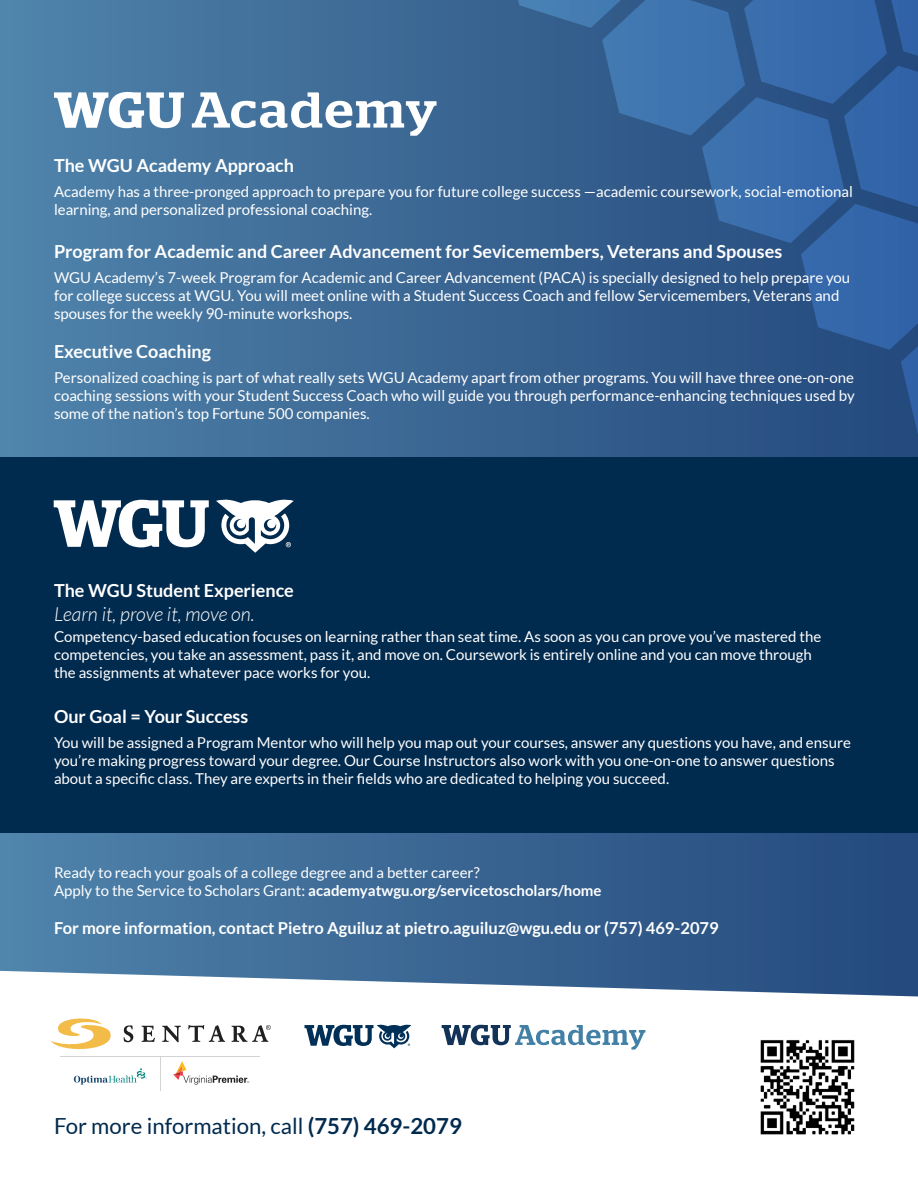
<style>
.page{position:relative;width:918px;height:1188px;background:#fff}
.page>*{position:absolute;margin:0;border:0;box-sizing:border-box;transform-origin:0 0}
.t1{font:22.2px "Lato";color:#002a4e}
.t2{font:italic 300 19.5px "Lato";color:#fff}
.t3{font:700 18px "Lato";color:#fff}
.t4{font:700 16.5px "Lato";color:#fff}
.t5{font:15px/18px "Lato";color:#fff}
.s1{font-weight:700}
</style>
<div class="page">
<div style="left:0;top:0;width:918px;height:1188px;background:linear-gradient(to right,#5083aa,#24487c)"></div>
<svg style="left:502px;top:0;width:416px;height:457px;background:#325e94"></svg>
<div style="left:0;top:457px;width:918px;height:376px;background:#002a4e"></div>
<svg style="left:0;top:971px;width:918px;height:217px"></svg>
<svg style="left:192px;top:92px;width:245px;height:44px"></svg>
<svg style="left:54px;top:92px;width:130px;height:36px"></svg>
<svg style="left:305px;top:1025px;width:106px;height:23px"></svg>
<hr style="left:60px;top:1057px;width:199px;height:1px;background:#d1d3d5">
<hr style="left:160px;top:1057px;width:1px;height:34px;background:#d1d3d5">
<svg style="left:73px;top:1068px;width:74px;height:17px"></svg>
<svg style="left:173px;top:1061px;width:76px;height:24px"></svg>
<svg style="left:162px;top:1026px;width:19px;height:16px"></svg>
<svg style="left:188px;top:1024px;width:37px;height:18px"></svg>
<svg style="left:232px;top:1024px;width:39px;height:18px"></svg>
<svg style="left:51px;top:1015px;width:104px;height:39px"></svg>
<svg style="left:442px;top:1025px;width:203px;height:25px"></svg>
<svg style="left:54px;top:500px;width:155px;height:47px"></svg>
<svg style="left:216px;top:499px;width:78px;height:54px"></svg>
<img style="left:747px;top:1029px;width:115px;height:118px">
<p class="t3" style="left:54px;top:155px;width:241px">The WGU Academy Approach</p>
<p class="t5" style="left:54px;top:182px;width:800px">Academy has a three-pronged approach to prepare you for future college success —academic coursework, social-emotional learning, and personalized professional coaching.</p>
<p class="t3" style="left:54px;top:241px;width:730px">Program for Academic and Career Advancement for Sevicemembers, Veterans and Spouses</p>
<p class="t5" style="left:54px;top:268px;width:798px">WGU Academy’s 7-week Program for Academic and Career Advancement (PACA) is specially designed to help prepare you for college success at WGU. You will meet online with a Student Success Coach and fellow Servicemembers, Veterans and spouses for the weekly 90-minute workshops.</p>
<p class="t3" style="left:54px;top:341px;width:159px">Executive Coaching</p>
<p class="t5" style="left:54px;top:368px;width:802px;text-align:justify">Personalized coaching is part of what really sets WGU Academy apart from other programs. You will have three one-on-one coaching sessions with your Student Success Coach who will guide you through performance-enhancing techniques used by some of the nation’s top Fortune 500 companies.</p>
<p class="t3" style="left:54px;top:580px;width:241px">The WGU Student Experience</p>
<h2 class="t2" style="left:54px;top:604px;width:202px">Learn it, prove it, move on.</h2>
<p class="t5" style="left:54px;top:627px;width:769px">Competency-based education focuses on learning rather than seat time. As soon as you can prove you’ve mastered the competencies, you take an assessment, pass it, and move on. Coursework is entirely online and you can move through the assignments at whatever pace works for you.</p>
<p class="t3" style="left:54px;top:706px;width:196px">Our Goal = Your Success</p>
<p class="t5" style="left:54px;top:733px;width:798px">You will be assigned a Program Mentor who will help you map out your courses, answer any questions you have, and ensure you’re making progress toward your degree. Our Course Instructors also work with you one-on-one to answer questions about a specific class. They are experts in their fields who are dedicated to helping you succeed.</p>
<p class="t5" style="left:54px;top:863px;width:549px">Ready to reach your goals of a college degree and a better career?<br>Apply to the Service to Scholars Grant: <span class="s1">academyatwgu.org/servicetoscholars/home</span></p>
<p class="t4" style="left:54px;top:918px;width:666px">For more information, contact Pietro Aguiluz at pietro.aguiluz@wgu.edu or (757) 469-2079</p>
<h1 class="t1" style="left:54px;top:1114px;width:409px">For more information, call <span class="s1">(757) 469-2079</span></h1>
</div>
